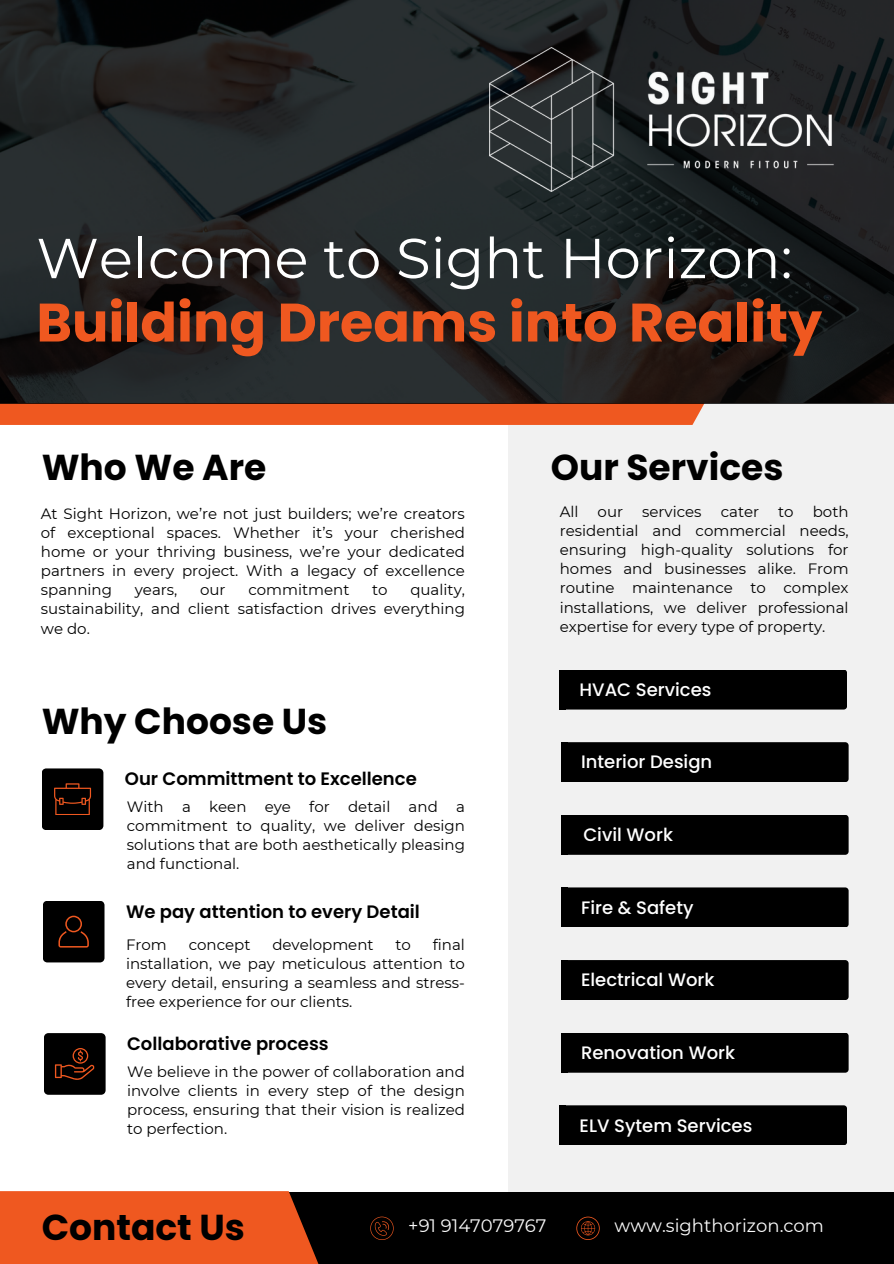
<style>
.page{position:relative;width:894px;height:1264px;background:#fff}
.page>*{position:absolute;margin:0;border:0;box-sizing:border-box;transform-origin:0 0}
.t1{font:56.25px "Montserrat";color:#fff}
.t2{font:700 54px "Poppins";color:#ef5820}
.t3{font:700 36px "Poppins";color:#000}
.t4{font:500 18px "Poppins";color:#fff}
.t5{font:600 18px "Poppins";color:#000}
.t6{font:18px "Montserrat";color:#fafafa}
.t7{font:15px/19.2px "Montserrat";color:#000;text-align:justify}
</style>
<div class="page">
<div style="left:508px;top:0;width:385px;height:1239px;background:#f1f1f1"></div>
<div style="left:208px;top:1191px;width:685px;height:72px;background:#000"></div>
<svg style="left:0;top:1191px;width:452px;height:72px;fill:#ef5820"></svg>
<svg style="left:576px;top:1216px;width:23px;height:23px"></svg>
<svg style="left:370px;top:1216px;width:23px;height:23px"></svg>
<div style="left:561px;top:814px;width:287px;height:40px;background:#000;border-radius:3px"></div>
<div style="left:561px;top:814px;width:6px;height:40px;background:#000"></div>
<div style="left:561px;top:742px;width:287px;height:40px;background:#000;border-radius:3px"></div>
<div style="left:561px;top:742px;width:6px;height:40px;background:#000"></div>
<div style="left:559px;top:669px;width:287px;height:40px;background:#000;border-radius:3px"></div>
<div style="left:559px;top:669px;width:7px;height:40px;background:#000"></div>
<svg style="left:44px;top:1033px;width:62px;height:61px"></svg>
<svg style="left:43px;top:901px;width:61px;height:61px"></svg>
<svg style="left:42px;top:768px;width:61px;height:62px"></svg>
<svg style="left:0;top:403px;width:893px;height:22px;fill:#ef5820"></svg>
<svg style="left:0;top:0;width:893px;height:403px;fill:#252628"></svg>
<img style="left:489px;top:48px;width:345px;height:144px">
<div style="left:561px;top:887px;width:287px;height:40px;background:#000;border-radius:3px"></div>
<div style="left:561px;top:887px;width:6px;height:40px;background:#000"></div>
<div style="left:561px;top:960px;width:287px;height:40px;background:#000;border-radius:3px"></div>
<div style="left:561px;top:960px;width:6px;height:40px;background:#000"></div>
<div style="left:561px;top:1032px;width:287px;height:40px;background:#000;border-radius:3px"></div>
<div style="left:561px;top:1032px;width:6px;height:40px;background:#000"></div>
<div style="left:559px;top:1105px;width:287px;height:40px;background:#000;border-radius:3px"></div>
<div style="left:559px;top:1105px;width:7px;height:40px;background:#000"></div>
<h4 class="t1" style="left:36px;top:224px;width:757px">Welcome to Sight Horizon:</h4>
<p class="t2" style="left:36px;top:285px;width:787px">Building Dreams into Reality</p>
<p class="t3" style="left:42px;top:442px;width:226px">Who We Are</p>
<h3 class="t7" style="left:41px;top:504px;width:425px">At Sight Horizon, we’re not just builders; we’re creators of exceptional spaces. Whether it’s your cherished home or your thriving business, we’re your dedicated partners in every project. With a legacy of excellence spanning</h3>
<h3 class="t7" style="left:41px;top:580px;width:425px;text-indent:369px">quality, sustainability, and client satisfaction drives everything we do.</h3>
<h3 class="t7" style="left:135px;top:580px;width:44px">years,</h3>
<h3 class="t7" style="left:200px;top:580px;width:27px">our</h3>
<h3 class="t7" style="left:248px;top:580px;width:102px">commitment</h3>
<h3 class="t7" style="left:372px;top:580px;width:17px">to</h3>
<p class="t3" style="left:42px;top:695px;width:287px">Why Choose Us</p>
<h3 class="t5" style="left:125px;top:766px;width:293px">Our Committment to Excellence</h3>
<h4 class="t7" style="left:127px;top:797px;width:339px">With a keen eye for detail and a commitment to quality, we deliver design solutions that are both aesthetically pleasing and functional.</h4>
<h4 class="t5" style="left:126px;top:898px;width:295px">We pay attention to every Detail</h4>
<h4 class="t7" style="left:126px;top:934px;width:340px;text-indent:307px">final installation, we pay meticulous attention to every detail, ensuring a seamless and stress&shy;free experience for our clients.</h4>
<h4 class="t7" style="left:126px;top:934px;width:42px">From</h4>
<h4 class="t7" style="left:189px;top:934px;width:63px">concept</h4>
<h4 class="t7" style="left:272px;top:934px;width:103px">development</h4>
<h4 class="t7" style="left:395px;top:934px;width:17px">to</h4>
<h4 class="t5" style="left:127px;top:1031px;width:203px">Collaborative process</h4>
<h4 class="t7" style="left:127px;top:1061px;width:339px">We believe in the power of collaboration and involve clients in every step of the design process, ensuring that their vision is realized to perfection.</h4>
<h4 class="t3" style="left:550px;top:442px;width:234px">Our Services</h4>
<h4 class="t7" style="left:559px;top:502px;width:20px">All</h4>
<h4 class="t7" style="left:597px;top:502px;width:27px">our</h4>
<h4 class="t7" style="left:642px;top:502px;width:61px">services</h4>
<h4 class="t7" style="left:720px;top:502px;width:40px">cater</h4>
<h4 class="t7" style="left:778px;top:502px;width:17px">to</h4>
<h4 class="t7" style="left:559px;top:502px;width:290px;text-indent:253px">both residential and commercial needs, ensuring high-quality solutions for homes and businesses alike. From routine maintenance to complex installations, we deliver professional expertise for every type of property.</h4>
<h2 class="t4" style="left:579px;top:677px;width:133px">HVAC Services</h2>
<p class="t4" style="left:581px;top:749px;width:133px">Interior Design</p>
<p class="t4" style="left:583px;top:822px;width:91px">Civil Work</p>
<p class="t4" style="left:581px;top:894px;width:114px">Fire &amp; Safety</p>
<h4 class="t4" style="left:581px;top:967px;width:135px">Electrical Work</h4>
<p class="t4" style="left:581px;top:1039px;width:155px">Renovation Work</p>
<p class="t4" style="left:579px;top:1112px;width:174px">ELV Sytem Services</p>
<h4 class="t3" style="left:42px;top:1201px;width:205px">Contact Us</h4>
<p class="t6" style="left:408px;top:1214px;width:140px">+91 9147079767</p>
<h3 class="t6" style="left:614px;top:1214px;width:211px">www.sighthorizon.com</h3>
</div>
